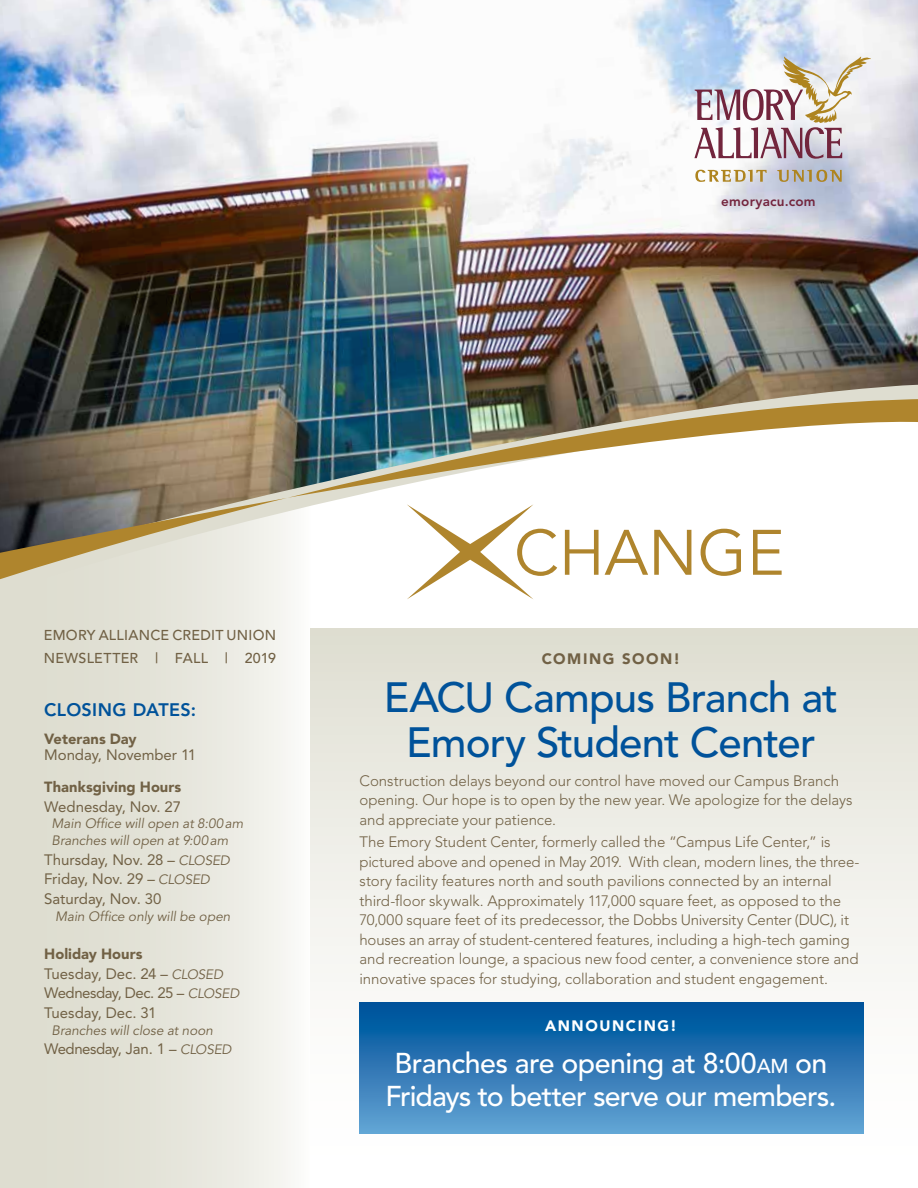
<style>
.page{position:relative;width:918px;height:1188px;background:#fff}
.page>*{position:absolute;margin:0;border:0;box-sizing:border-box;transform-origin:0 0}
.t1{font:500 42px/45px "Avenir";letter-spacing:-.02em;color:#00529a;text-align:center}
.t2{font:500 28.5px/33px "Avenir";letter-spacing:-.025em;color:#fff;text-align:center}
.t3{font:800 18px "Avenir";letter-spacing:.02em;color:#00529a}
.t4{font:300 15px/19.5px "Avenir";letter-spacing:-.005em;color:#716145}
.t5{font:15px/19.8px "Avenir";letter-spacing:-.005em;color:#716145}
.t6{font:15px/19.8px "Avenir";letter-spacing:-.03em;color:#716145}
.t7{font:900 15px "Avenir";letter-spacing:.105em;color:#716145}
.t8{font:900 15px "Avenir";letter-spacing:.105em;color:#fff}
.t9{font:900 14.7px "Avenir";letter-spacing:.005em;color:#716145}
.t10{font:500 14.25px/23.7px "Avenir";letter-spacing:.02em;color:#716145}
.t11{font:italic 13.5px/16.5px "Avenir";color:#716145}
.t12{font:800 13.5px "Avenir";letter-spacing:.015em;color:#74253d}
.s1{font-style:italic;font-size:13.5px}
.s2{font-size:19.95px}
</style>
<div class="page">
<div style="left:0;top:490px;width:311px;height:698px;background:linear-gradient(to right,#d8d7c8,#f5f5f1)"></div>
<img style="left:0;top:0;width:918px;height:384px">
<img style="left:0;top:384px;width:918px;height:213px">
<img style="left:0;top:399px;width:918px;height:185px">
<svg style="left:694px;top:56px;width:177px;height:103px"></svg>
<svg style="left:695px;top:170px;width:72px;height:12px"></svg>
<svg style="left:777px;top:170px;width:65px;height:12px"></svg>
<svg style="left:407px;top:504px;width:150px;height:95px"></svg>
<svg style="left:565px;top:530px;width:34px;height:45px"></svg>
<svg style="left:605px;top:530px;width:43px;height:45px"></svg>
<svg style="left:654px;top:530px;width:37px;height:45px"></svg>
<svg style="left:701px;top:529px;width:40px;height:47px"></svg>
<svg style="left:753px;top:530px;width:29px;height:45px"></svg>
<div style="left:311px;top:629px;width:607px;height:559px;background:linear-gradient(to bottom,#e0e0d4,#fff)"></div>
<div style="left:359px;top:1002px;width:505px;height:132px;background:linear-gradient(to bottom,#004e98,#66a3d3)"></div>
<p class="t12" style="left:721px;top:193px;width:96px">emoryacu.com</p>
<p class="t10" style="left:44px;top:623px;width:234px">EMORY ALLIANCE CREDIT UNION<br>NEWSLETTER | FALL | 2019</p>
<p class="t3" style="left:44px;top:699px;width:153px">CLOSING DATES:</p>
<p class="t9" style="left:44px;top:730px;width:94px">Veterans Day</p>
<p class="t5" style="left:44px;top:745px;width:154px">Monday, November 11</p>
<p class="t9" style="left:44px;top:778px;width:139px">Thanksgiving Hours</p>
<p class="t5" style="left:44px;top:797px;width:138px">Wednesday, Nov. 27</p>
<p class="t11" style="left:51px;top:816px;width:193px">Main Office will open at 8:00am<br>Branches will open at 9:00am</p>
<p class="t5" style="left:44px;top:850px;width:187px">Thursday, Nov. 28 – <span class="s1">CLOSED<br></span>Friday, Nov. 29 – <span class="s1">CLOSED<br></span>Saturday, Nov. 30</p>
<p class="t11" style="left:55px;top:908px;width:177px">Main Office only will be open</p>
<p class="t9" style="left:44px;top:945px;width:100px">Holiday Hours</p>
<p class="t6" style="left:44px;top:963px;width:197px">Tuesday, Dec. 24 – <span class="s1">CLOSED<br></span>Wednesday, Dec. 25 – <span class="s1">CLOSED<br></span>Tuesday, Dec. 31</p>
<p class="t11" style="left:51px;top:1022px;width:163px">Branches will close at noon</p>
<p class="t6" style="left:44px;top:1039px;width:189px">Wednesday, Jan. 1 – <span class="s1">CLOSED</span></p>
<p class="t7" style="left:542px;top:650px;width:140px">COMING SOON!</p>
<h1 class="t1" style="left:384px;top:676px;width:456px">EACU Campus Branch at<br>Emory Student Center</h1>
<p class="t4" style="left:359px;top:771px;width:494px">Construction delays beyond our control have moved our Campus Branch opening. Our hope is to open by the new year. We apologize for the delays and appreciate your patience.</p>
<p class="t4" style="left:359px;top:833px;width:502px">The Emory Student Center, formerly called the “Campus Life Center,” is pictured above and opened in May 2019. With clean, modern lines, the three&shy;story facility features north and south pavilions connected by an internal third-floor skywalk. Approximately 117,000 square feet, as opposed to the 70,000 square feet of its predecessor, the Dobbs University Center (DUC), it houses an array of student-centered features, including a high-tech gaming and recreation lounge, a spacious new food center, a convenience store and innovative spaces for studying, collaboration and student engagement.</p>
<p class="t8" style="left:545px;top:1016px;width:133px">ANNOUNCING!</p>
<h2 class="t2" style="left:385px;top:1047px;width:453px">Branches are opening at 8:00<span class="s2">am</span> on<br>Fridays to better serve our members.</h2>
</div>
